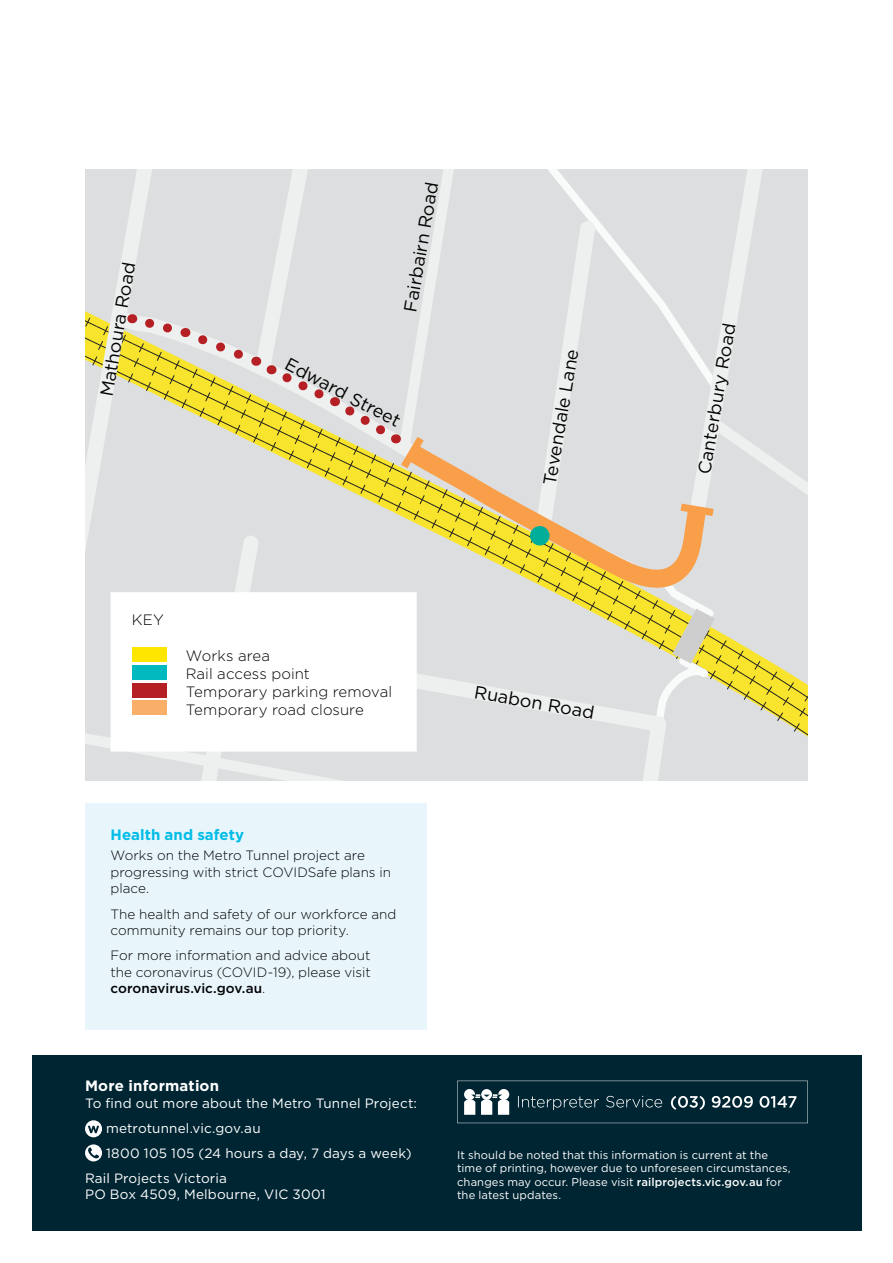
<style>
.page{position:relative;width:893px;height:1263px;background:#fff}
.page>*{position:absolute;margin:0;border:0;box-sizing:border-box;transform-origin:0 0}
.t1{font:18px "Gotham";color:#000}
.t2{font:300 15px/18px "Gotham";letter-spacing:.005em;color:#000101}
.t3{font:700 15px "Gotham";letter-spacing:.01em;color:#fff}
.t4{font:700 15px "Gotham";letter-spacing:.005em;color:#00bce7}
.t5{font:300 13.5px/16.5px "Gotham";color:#000}
.t6{font:13.5px "Gotham";letter-spacing:.01em;color:#fff}
.t7{font:11.25px/13.5px "Gotham";letter-spacing:.005em;color:#fff}
.s1{font-weight:500}
</style>
<div class="page">
<div style="left:32px;top:1055px;width:829px;height:176px;background:#002532"></div>
<svg style="left:457px;top:1081px;width:351px;height:42px"></svg>
<svg style="left:85px;top:1120px;width:17px;height:17px"></svg>
<svg style="left:88px;top:1126px;width:11px;height:7px"></svg>
<svg style="left:85px;top:1144px;width:17px;height:17px"></svg>
<svg style="left:88px;top:1147px;width:11px;height:11px"></svg>
<svg style="left:85px;top:169px;width:722px;height:612px;background:#e2e0d2"></svg>
<div style="left:530px;top:526px;width:20px;height:19px;background:#00ae9a;border-radius:50%"></div>
<div style="left:85px;top:804px;width:341px;height:226px;background:#e8f6fc"></div>
<h1 class="t1" style="left:95px;top:394px;width:138px;rotate:-80deg">Mathoura Road</h1>
<h1 class="t1" style="left:398px;top:309px;width:133px;rotate:-80deg">Fairbairn Road</h1>
<h1 class="t1" style="left:292px;top:352px;width:129px;rotate:28deg">Edward Street</h1>
<h1 class="t1" style="left:537px;top:483px;width:139px;rotate:-80deg">Tevendale Lane</h1>
<h1 class="t1" style="left:692px;top:472px;width:154px;rotate:-80deg">Canterbury Road</h1>
<p class="t2" style="left:132px;top:611px;width:34px">KEY</p>
<p class="t2" style="left:186px;top:647px;width:208px">Works area<br>Rail access point<br>Temporary parking removal<br>Temporary road closure</p>
<h1 class="t1" style="left:477px;top:680px;width:123px;rotate:10deg">Ruabon Road</h1>
<p class="t4" style="left:111px;top:824px;width:135px">Health and safety</p>
<p class="t5" style="left:111px;top:847px;width:282px">Works on the Metro Tunnel project are progressing with strict COVIDSafe plans in place.</p>
<p class="t5" style="left:111px;top:905px;width:287px">The health and safety of our workforce and community remains our top priority.</p>
<p class="t5" style="left:111px;top:946px;width:262px;text-align:justify">For more information and advice about the coronavirus (COVID-19), please visit <span class="s1">coronavirus.vic.gov.au</span>.</p>
<p class="t3" style="left:85px;top:1076px;width:136px">More information</p>
<p class="t6" style="left:85px;top:1094px;width:333px">To find out more about the Metro Tunnel Project:</p>
<p class="t6" style="left:106px;top:1119px;width:156px">metrotunnel.vic.gov.au</p>
<p class="t6" style="left:106px;top:1144px;width:307px">1800 105 105 (24 hours a day, 7 days a week)</p>
<p class="t6" style="left:85px;top:1169px;width:143px">Rail Projects Victoria</p>
<p class="t6" style="left:85px;top:1186px;width:242px">PO Box 4509, Melbourne, VIC 3001</p>
<p class="t7" style="left:457px;top:1148px;width:335px">It should be noted that this information is current at the time of printing, however due to unforeseen circumstances, changes may occur. Please visit <span class="s1">railprojects.vic.gov.au</span> for the latest updates.</p>
</div>
